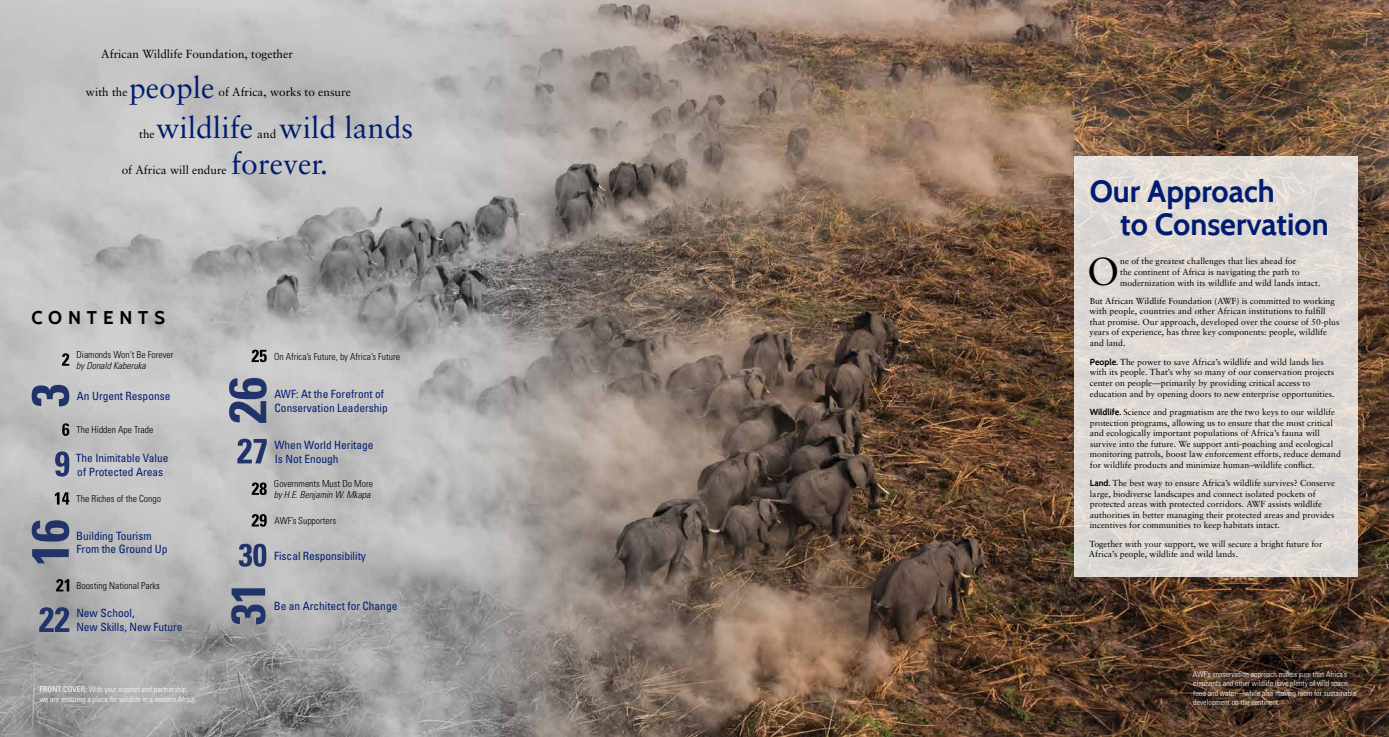
<style>
.page{position:relative;width:1389px;height:737px;background:#fff}
.page>*{position:absolute;margin:0;border:0;box-sizing:border-box;transform-origin:0 0}
.t1{font:38.85px "Sabon";color:#000}
.t2{font:700 30.62px/33.2px "Cabin";color:#001c71}
.t3{font:30.1px/36.2px "Sabon";color:#001c71}
.t4{font:700 18.38px "Cabin";letter-spacing:.32em;color:#000}
.t5{font:11.72px "Sabon";color:#000}
.t6{font:condensed 11.38px/13.7px "Univers";color:#001c71}
.t7{font:300 condensed 9.62px "Univers";color:#000}
.t8{font:italic 300 condensed 9.62px "Univers";color:#000}
.t9{font:8.75px/10.6px "Sabon";color:#000}
.t10{font:300 condensed 7.88px/9.6px "Univers";color:#fff}
.s1{font-weight:400}
.s2{font-family:"Cabin";font-weight:700}
</style>
<div class="page">
<img style="left:0;top:0;width:1388px;height:737px">
<svg style="left:252px;top:349px;width:15px;height:13px"></svg>
<svg style="left:229px;top:378px;width:38px;height:45px;background:#66718f"></svg>
<svg style="left:252px;top:482px;width:15px;height:13px"></svg>
<svg style="left:252px;top:514px;width:15px;height:12px"></svg>
<svg style="left:237px;top:438px;width:30px;height:25px"></svg>
<svg style="left:62px;top:353px;width:7px;height:13px"></svg>
<svg style="left:62px;top:423px;width:7px;height:13px"></svg>
<svg style="left:55px;top:492px;width:14px;height:12px"></svg>
<svg style="left:56px;top:579px;width:13px;height:12px"></svg>
<svg style="left:55px;top:451px;width:14px;height:25px"></svg>
<svg style="left:39px;top:607px;width:30px;height:25px"></svg>
<svg style="left:32px;top:385px;width:37px;height:21px"></svg>
<svg style="left:32px;top:520px;width:37px;height:43px;background:#626c89"></svg>
<svg style="left:239px;top:543px;width:27px;height:23px"></svg>
<svg style="left:231px;top:588px;width:34px;height:36px"></svg>
<div style="left:1073px;top:157px;width:284px;height:419px;background:#ddd8d4"></div>
<h3 class="t5" style="left:101px;top:47px;width:193px">African Wildlife Foundation, together</h3>
<h3 class="t3" style="left:129px;top:69px;width:87px">people</h3>
<h3 class="t5" style="left:86px;top:85px;width:43px">with the</h3>
<h3 class="t5" style="left:218px;top:85px;width:134px">of Africa, works to ensure</h3>
<h3 class="t3" style="left:231px;top:109px;width:183px;text-indent:48px">wild lands forever.</h3>
<h3 class="t3" style="left:156px;top:109px;width:98px">wildlife</h3>
<h3 class="t5" style="left:257px;top:127px;width:20px">and</h3>
<h3 class="t5" style="left:139px;top:127px;width:17px">the</h3>
<h3 class="t5" style="left:122px;top:162px;width:106px">of Africa will endure</h3>
<h3 class="t4" style="left:31px;top:306px;width:135px">CONTENTS</h3>
<p class="t7" style="left:76px;top:348px;width:98px">Diamonds Won’t Be Forever</p>
<p class="t8" style="left:76px;top:360px;width:71px">by Donald Kaberuka</p>
<h3 class="t6" style="left:77px;top:389px;width:95px">An Urgent Response</h3>
<p class="t7" style="left:77px;top:423px;width:78px">The Hidden Ape Trade</p>
<h3 class="t6" style="left:76px;top:450px;width:94px">The Inimitable Value of Protected Areas</h3>
<p class="t7" style="left:77px;top:493px;width:86px">The Riches of the Congo</p>
<h3 class="t6" style="left:76px;top:528px;width:93px">Building Tourism<br>From the Ground Up</h3>
<p class="t7" style="left:77px;top:580px;width:85px">Boosting National Parks</p>
<h3 class="t6" style="left:76px;top:606px;width:108px">New School,<br>New Skills, New Future</h3>
<p class="t10" style="left:40px;top:684px;width:159px"><span class="s1">Front cover:</span> With your support and partnership, we are ensuring a place for wildlife in a modern Africa.</p>
<p class="t7" style="left:274px;top:350px;width:128px">On Africa’s Future, by Africa’s Future</p>
<h3 class="t6" style="left:274px;top:387px;width:115px">AWF: At the Forefront of<br>Conservation Leadership</h3>
<h3 class="t6" style="left:274px;top:437px;width:100px">When World Heritage<br>Is Not Enough</h3>
<p class="t7" style="left:274px;top:477px;width:100px">Governments Must Do More</p>
<p class="t8" style="left:274px;top:489px;width:98px">by H.E. Benjamin W. Mkapa</p>
<p class="t7" style="left:274px;top:515px;width:63px">AWF’s Supporters</p>
<h3 class="t6" style="left:274px;top:548px;width:93px">Fiscal Responsibility</h3>
<h3 class="t6" style="left:274px;top:598px;width:125px">Be an Architect for Change</h3>
<h2 class="t2" style="left:1120px;top:174px;width:210px;text-indent:-30px">Our Approach<br>to Conservation</h2>
<h1 class="t1" style="left:1087px;top:248px;width:34px">O</h1>
<p class="t9" style="left:1119px;top:255px;width:202px">ne of the greatest challenges that lies ahead for<br>the continent of Africa is navigating the path to modernization with its wildlife and wild lands intact.</p>
<p class="t9" style="left:1089px;top:295px;width:251px">But African Wildlife Foundation (AWF) is committed to working with people, countries and other African institutions to fulfill that promise. Our approach, developed over the course of 50-plus years of experience, has three key components: people, wildlife and land.</p>
<p class="t9" style="left:1089px;top:356px;width:246px"><span class="s2">People.</span> The power to save Africa’s wildlife and wild lands lies with its people. That’s why so many of our conservation projects center on people—primarily by providing critical access to education and by opening doors to new enterprise opportunities.</p>
<p class="t9" style="left:1089px;top:406px;width:252px"><span class="s2">Wildlife.</span> Science and pragmatism are the two keys to our wildlife protection programs, allowing us to ensure that the most critical and ecologically important populations of Africa’s fauna will survive into the future. We support anti-poaching and ecological monitoring patrols, boost law enforcement efforts, reduce demand for wildlife products and minimize human–wildlife conflict.</p>
<p class="t9" style="left:1089px;top:478px;width:247px"><span class="s2">Land.</span> The best way to ensure Africa’s wildlife survives? Conserve large, biodiverse landscapes and connect isolated pockets of protected areas with protected corridors. AWF assists wildlife authorities in better managing their protected areas and provides incentives for communities to keep habitats intact.</p>
<p class="t9" style="left:1088px;top:538px;width:235px">Together with your support, we will secure a bright future for<br>Africa’s people, wildlife and wild lands.</p>
<p class="t10" style="left:1192px;top:669px;width:165px">AWF’s conservation approach makes sure that Africa’s elephants and other wildlife have plenty of wild space, food and water—while also making room for sustainable development on the continent.</p>
</div>
